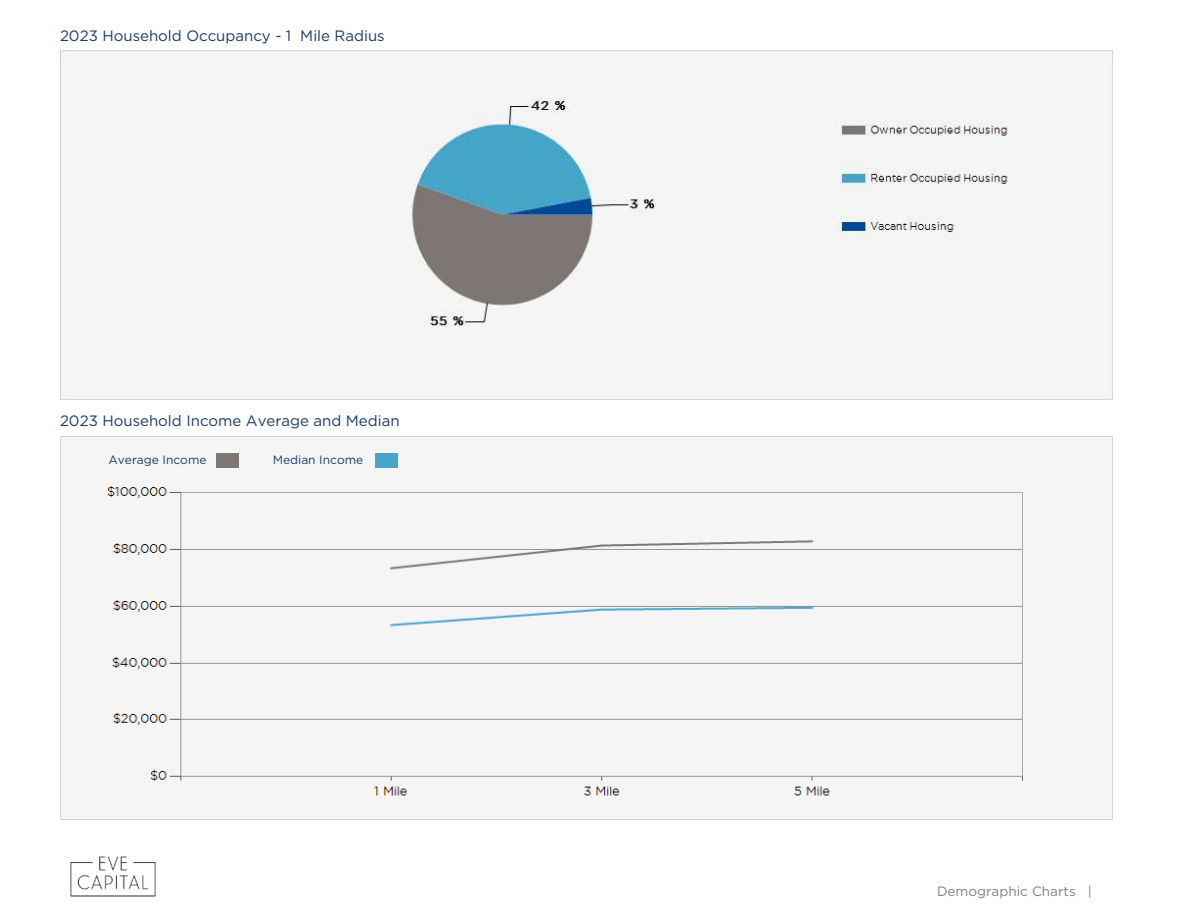
<style>
.page{position:relative;width:1188px;height:918px;background:#fff}
.page>*{position:absolute;margin:0;border:0;box-sizing:border-box;transform-origin:0 0}
.t1{font:15px "Gotham";color:#1a3b69}
.t2{font:13.5px "Gotham";color:#808080}
.t3{font:12px "Gotham";color:#1a3b69}
.s1{font-family:"Helvetica";font-size:16.5px;color:#fff}
</style>
<div class="page">
<img style="left:60px;top:50px;width:1053px;height:349px">
<div style="left:60px;top:436px;width:1053px;height:383px;background:#f5f5f5"></div>
<div style="left:216px;top:453px;width:22px;height:15px;background:#7c7774"></div>
<div style="left:375px;top:453px;width:23px;height:15px;background:#46a6c9"></div>
<img style="left:70px;top:856px;width:86px;height:41px">
<p class="t1" style="left:60px;top:30px;width:326px">2023 Household Occupancy - 1 Mile Radius</p>
<p class="t1" style="left:60px;top:415px;width:341px">2023 Household Income Average and Median</p>
<p class="t3" style="left:108px;top:455px;width:100px">Average Income</p>
<p class="t3" style="left:273px;top:455px;width:92px">Median Income</p>
<p class="t2" style="left:937px;top:886px;width:186px">Demographic Charts | <span class="s1">18</span></p>
</div>
